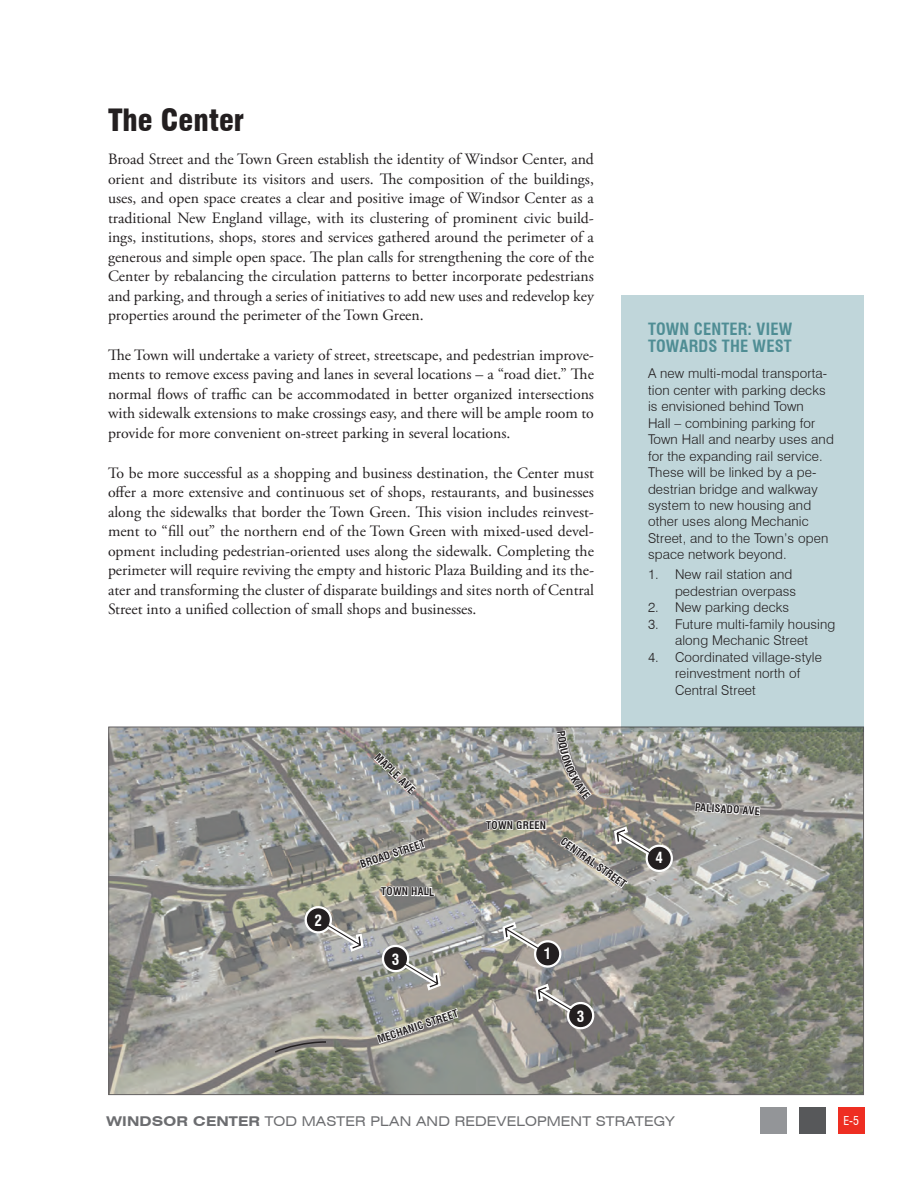
<style>
.page{position:relative;width:918px;height:1188px;background:#fff}
.page>*{position:absolute;margin:0;border:0;box-sizing:border-box;transform-origin:0 0}
.t1{font:900 condensed 30px "Swiss 721 BT";color:#231f20}
.t2{font:700 condensed 16.5px "Swiss 721 BT";letter-spacing:.01em;color:#4f8d94}
.t3{font:15.75px/19.5px "Adobe Garamond Pro";color:#231f20;text-align:justify}
.t4{font:700 condensed 15px "Swiss 721 BT";color:#fff}
.t5{font:300 13.5px/16.5px "Swiss 721 BT";letter-spacing:.01em;color:#231f20}
.t6{font:expanded 13.5px "Swiss 721 BT";letter-spacing:.01em;color:#6c6d70}
.t7{font:700 expanded 13.5px "Swiss 721 BT";letter-spacing:.01em;color:#6c6d70}
.t8{font:condensed 12px "Swiss 721 BT";color:#fff}
.t9{font:700 condensed 10.5px "Swiss 721 BT";color:#231f20}
.s1{font-weight:400}
</style>
<div class="page">
<div style="left:621px;top:296px;width:243px;height:436px;background:#c0d6da"></div>
<div style="left:838px;top:1107px;width:26px;height:26px;background:#ee2e22"></div>
<div style="left:799px;top:1107px;width:27px;height:26px;background:#57585a"></div>
<div style="left:760px;top:1107px;width:27px;height:26px;background:#939598"></div>
<img style="left:111px;top:729px;width:751px;height:364px">
<svg style="left:355px;top:837px;width:71px;height:35px"></svg>
<svg style="left:372px;top:743px;width:46px;height:53px;background:#a7aaa8"></svg>
<svg style="left:694px;top:801px;width:67px;height:21px"></svg>
<svg style="left:373px;top:1007px;width:86px;height:39px"></svg>
<svg style="left:380px;top:881px;width:56px;height:22px"></svg>
<svg style="left:485px;top:815px;width:62px;height:22px"></svg>
<svg style="left:273px;top:1040px;width:54px;height:14px"></svg>
<svg style="left:378px;top:941px;width:64px;height:51px;background:#989995"></svg>
<svg style="left:534px;top:982px;width:64px;height:51px;background:#858281"></svg>
<svg style="left:301px;top:902px;width:64px;height:51px;background:#9a9995"></svg>
<svg style="left:501px;top:920px;width:64px;height:51px;background:#9e9c96"></svg>
<svg style="left:559px;top:825px;width:118px;height:64px;background:#9f9e98"></svg>
<svg style="left:556px;top:730px;width:37px;height:71px"></svg>
<h1 class="t1" style="left:108px;top:102px;width:138px">The Center</h1>
<p class="t3" style="left:108px;top:150px;width:487px">Broad Street and the Town Green establish the identity of Windsor Center, and orient and distribute its visitors and users. The composition of the buildings, uses, and open space creates a clear and positive image of Windsor Center as a traditional New England village, with its clustering of prominent civic build&shy;ings, institutions, shops, stores and services gathered around the perimeter of a generous and simple open space. The plan calls for strengthening the core of the Center by rebalancing the circulation patterns to better incorporate pedestrians and parking, and through a series of initiatives to add new uses and redevelop key properties around the perimeter of the Town Green.</p>
<p class="t3" style="left:108px;top:346px;width:488px">The Town will undertake a variety of street, streetscape, and pedestrian improve&shy;ments to remove excess paving and lanes in several locations – a “road diet.” The normal flows of traffic can be accommodated in better organized intersections with sidewalk extensions to make crossings easy, and there will be ample room to provide for more convenient on-street parking in several locations.</p>
<p class="t3" style="left:108px;top:463px;width:488px">To be more successful as a shopping and business destination, the Center must offer a more extensive and continuous set of shops, restaurants, and businesses along the sidewalks that border the Town Green. This vision includes reinvest&shy;ment to “fill out” the northern end of the Town Green with mixed-used devel&shy;opment including pedestrian-oriented uses along the sidewalk. Completing the perimeter will require reviving the empty and historic Plaza Building and its the&shy;ater and transforming the cluster of disparate buildings and sites north of Central Street into a unified collection of small shops and businesses.</p>
<p class="t2" style="left:648px;top:319px;width:65px">TOWN CENTER</p>
<p class="t2" style="left:748px;top:319px;width:46px">: VIEW</p>
<p class="t2" style="left:648px;top:336px;width:42px">TOWARDS</p>
<p class="t2" style="left:722px;top:336px;width:42px">THE WEST</p>
<p class="t5" style="left:648px;top:365px;width:187px">A new multi-modal transporta&shy;tion center with parking decks is envisioned behind Town<br>Hall – combining parking for<br>Town Hall and nearby uses and for the expanding rail service.<br>These will be linked by a pe&shy;destrian bridge and walkway system to new housing and other uses along Mechanic<br>Street, and to the Town’s open space network beyond.</p>
<p class="t5" style="left:648px;top:566px;width:150px;text-align:right">1. New rail station and pedestrian overpass</p>
<p class="t5" style="left:648px;top:599px;width:143px">2. New parking decks</p>
<p class="t5" style="left:648px;top:616px;width:189px;text-align:center">3. Future multi-family housing along Mechanic Street</p>
<p class="t5" style="left:675px;top:649px;width:148px;text-indent:-27px">4. Coordinated village-style reinvestment north of<br>Central Street</p>
<p class="t4" style="left:315px;top:911px;width:9px">2</p>
<p class="t9" style="left:381px;top:751px;width:53px;rotate:44deg">MAPLE AVE</p>
<p class="t9" style="left:359px;top:858px;width:69px;rotate:-18deg">BROAD STREET</p>
<p class="t9" style="left:381px;top:885px;width:55px;rotate:1deg">TOWN HALL</p>
<p class="t4" style="left:392px;top:950px;width:9px">3</p>
<p class="t9" style="left:376px;top:1033px;width:86px;rotate:-18deg">MECHANIC STREET</p>
<p class="t9" style="left:486px;top:818px;width:61px;rotate:1deg">TOWN GREEN</p>
<p class="t9" style="left:565px;top:835px;width:79px;rotate:35deg">CENTRAL STREET</p>
<p class="t4" style="left:544px;top:944px;width:9px">1</p>
<p class="t4" style="left:577px;top:1007px;width:9px">3</p>
<p class="t4" style="left:655px;top:849px;width:9px">4</p>
<p class="t9" style="left:695px;top:801px;width:66px;rotate:4deg">PALISADO AVE</p>
<p class="t7" style="left:107px;top:1113px;width:180px">WINDSOR CENTER <span class="s1">TOD</span></p>
<p class="t6" style="left:302px;top:1113px;width:375px">MASTER PLAN AND REDEVELOPM ENT STRATEGY</p>
<p class="t8" style="left:843px;top:1113px;width:17px">E-5</p>
</div>
